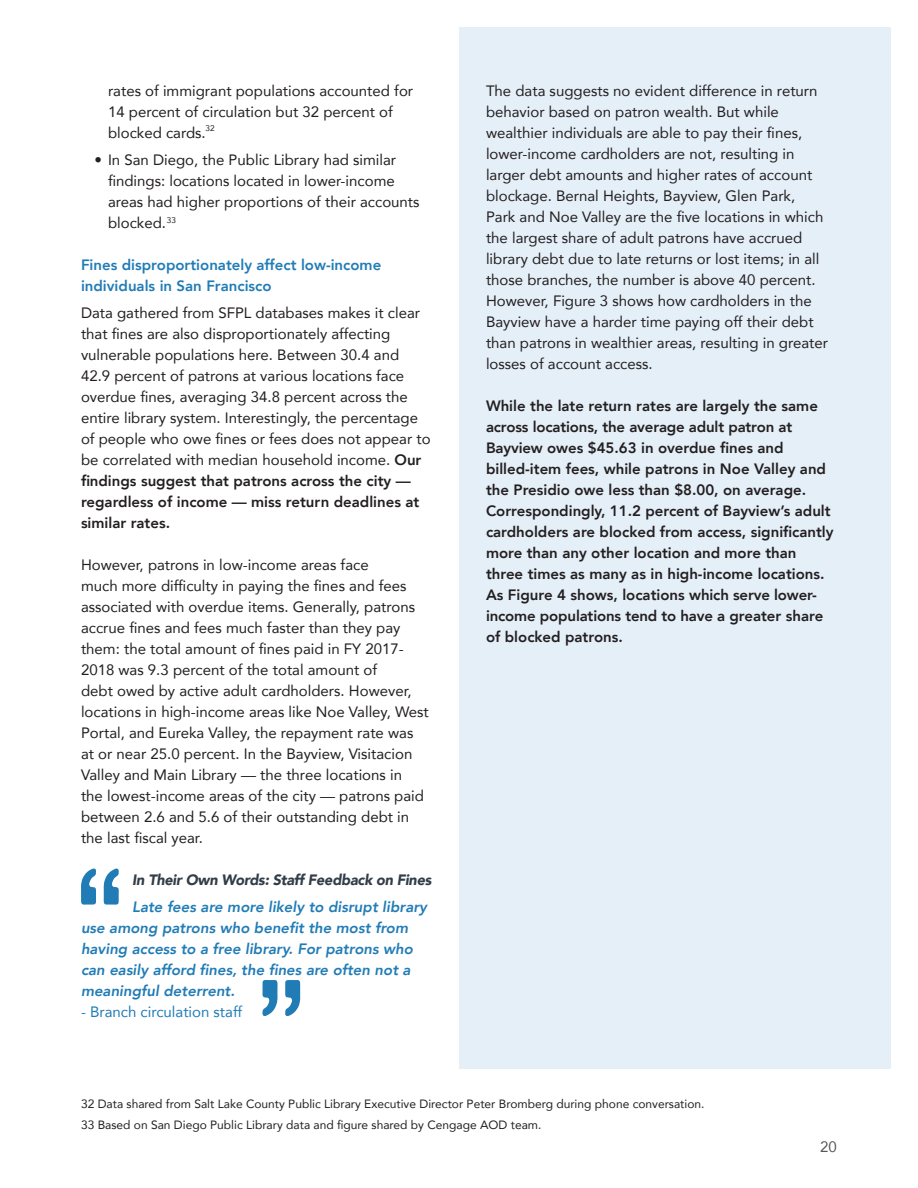
<style>
.page{position:relative;width:918px;height:1188px;background:#fff}
.page>*{position:absolute;margin:0;border:0;box-sizing:border-box;transform-origin:0 0}
.Body{font:15px/21px "Avenir";color:#231f20}
.Body-2{font:800 15px/21px "Avenir";color:#231f20}
.Body-3{font:italic 800 15px/21px "Avenir";color:#217cb6}
.Body-4{font:800 15px/21px "Avenir";color:#217cb6}
.Body-5{font:italic 900 15px "Avenir";letter-spacing:-.02em;color:#323d47}
.Body-6{font:15px "Avenir";color:#217cb6}
.t1{font:15px "Avenir";color:#57585a}
.Footnote{font:12px "Avenir";color:#231f20}
.Footnote-2{font:8.25px "Avenir";color:#231f20}
.s1{font-weight:800}
</style>
<div class="page">
<div style="left:459px;top:28px;width:432px;height:1041px;background:#e5eff8"></div>
<svg style="left:262px;top:980px;width:38px;height:36px"></svg>
<svg style="left:81px;top:868px;width:38px;height:37px"></svg>
<p class="Body" style="left:108px;top:80px;width:307px">rates of immigrant populations accounted for<br>14 percent of circulation but 32 percent of blocked cards.</p>
<p class="Body" style="left:108px;top:149px;width:313px;text-indent:-14px">• In San Diego, the Public Library had similar findings: locations located in lower-income areas had higher proportions of their accounts blocked.</p>
<p class="Body-4" style="left:81px;top:254px;width:302px">Fines disproportionately affect low-income individuals in San Francisco</p>
<p class="Body" style="left:81px;top:302px;width:351px">Data gathered from SFPL databases makes it clear that fines are also disproportionately affecting vulnerable populations here. Between 30.4 and 42.9 percent of patrons at various locations face overdue fines, averaging 34.8 percent across the entire library system. Interestingly, the percentage of people who owe fines or fees does not appear to be correlated with median household income. <span class="s1">Our findings suggest that patrons across the city — regardless of income — miss return deadlines at similar rates.</span></p>
<p class="Body" style="left:81px;top:554px;width:349px">However, patrons in low-income areas face<br>much more difficulty in paying the fines and fees associated with overdue items. Generally, patrons accrue fines and fees much faster than they pay them: the total amount of fines paid in FY 2017- 2018 was 9.3 percent of the total amount of<br>debt owed by active adult cardholders. However, locations in high-income areas like Noe Valley, West Portal, and Eureka Valley, the repayment rate was at or near 25.0 percent. In the Bayview, Visitacion Valley and Main Library — the three locations in<br>the lowest-income areas of the city — patrons paid between 2.6 and 5.6 of their outstanding debt in the last fiscal year.</p>
<p class="Body-5" style="left:132px;top:867px;width:301px">In Their Own Words: Staff Feedback on Fines</p>
<p class="Body-3" style="left:81px;top:896px;width:348px;text-indent:51px">Late fees are more likely to disrupt library use among patrons who benefit the most from having access to a free library. For patrons who can easily afford fines, the fines are often not a meaningful deterrent.</p>
<p class="Body-6" style="left:81px;top:1000px;width:163px">- Branch circulation staff</p>
<p class="Footnote-2" style="left:206px;top:121px;width:11px">32</p>
<p class="Footnote-2" style="left:167px;top:213px;width:11px">33</p>
<p class="Body" style="left:486px;top:80px;width:344px">The data suggests no evident difference in return behavior based on patron wealth. But while wealthier individuals are able to pay their fines, lower-income cardholders are not, resulting in larger debt amounts and higher rates of account blockage. Bernal Heights, Bayview, Glen Park, Park and Noe Valley are the five locations in which the largest share of adult patrons have accrued library debt due to late returns or lost items; in all those branches, the number is above 40 percent.<br>However, Figure 3 shows how cardholders in the Bayview have a harder time paying off their debt than patrons in wealthier areas, resulting in greater losses of account access.</p>
<p class="Body-2" style="left:486px;top:395px;width:349px">While the late return rates are largely the same across locations, the average adult patron at Bayview owes $45.63 in overdue fines and billed-item fees, while patrons in Noe Valley and the Presidio owe less than $8.00, on average.<br>Correspondingly, 11.2 percent of Bayview’s adult cardholders are blocked from access, significantly more than any other location and more than three times as many as in high-income locations.<br>As Figure 4 shows, locations which serve lower&shy;income populations tend to have a greater share of blocked patrons.</p>
<p class="Footnote" style="left:81px;top:1094px;width:625px">32 Data shared from Salt Lake County Public Library Executive Director Peter Bromberg during phone conversation.</p>
<p class="Footnote" style="left:81px;top:1115px;width:462px">33 Based on San Diego Public Library data and figure shared by Cengage AOD team.</p>
<p class="t1" style="left:820px;top:1135px;width:18px">20</p>
</div>
